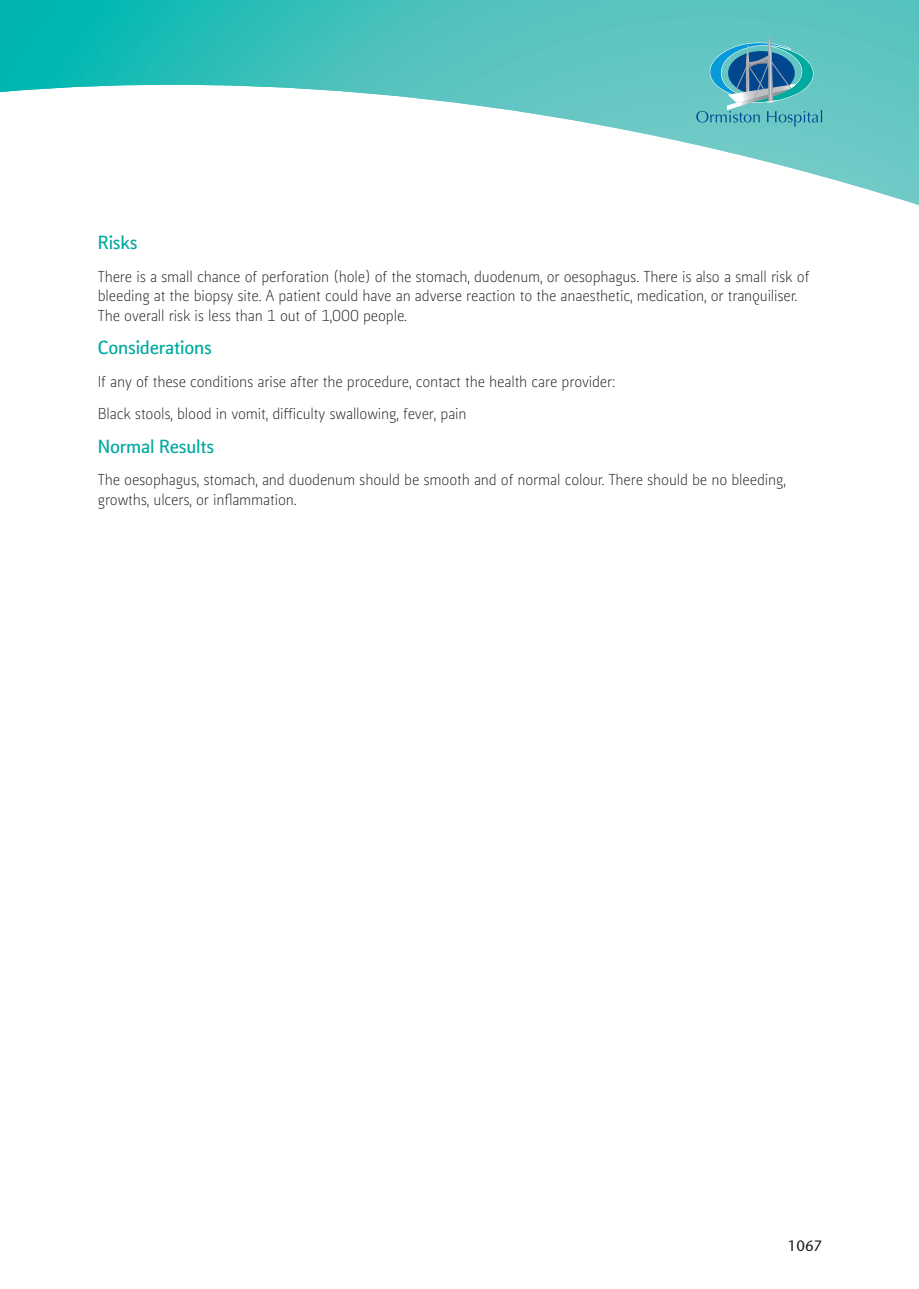
<style>
.page{position:relative;width:919px;height:1289px;background:#fff}
.page>*{position:absolute;margin:0;border:0;box-sizing:border-box;transform-origin:0 0}
.t1{font:700 18px "Kofi Pure Sans";letter-spacing:-.01em;color:#00aaa0}
.t2{font:300 15px/19.5px "Kofi Pure Sans";letter-spacing:-.01em;color:#231f20}
.t3{font:15px "Stone Sans";color:#231f20}
</style>
<div class="page">
<svg style="left:0;top:0;width:918px;height:205px"></svg>
<svg style="left:696px;top:34px;width:126px;height:92px;background:#56adba"></svg>
<p class="t1" style="left:98px;top:230px;width:41px">Risks</p>
<p class="t2" style="left:98px;top:267px;width:713px">There is a small chance of perforation (hole) of the stomach, duodenum, or oesophagus. There is also a small risk of bleeding at the biopsy site. A patient could have an adverse reaction to the anaesthetic, medication, or tranquiliser.<br>The overall risk is less than 1 out of 1,000 people.</p>
<p class="t1" style="left:98px;top:335px;width:115px">Considerations</p>
<p class="t2" style="left:98px;top:366px;width:519px;line-height:32.2px">If any of these conditions arise after the procedure, contact the health care provider:<br>Black stools, blood in vomit, difficulty swallowing, fever, pain</p>
<p class="t1" style="left:98px;top:433px;width:118px">Normal Results</p>
<p class="t2" style="left:98px;top:470px;width:689px">The oesophagus, stomach, and duodenum should be smooth and of normal colour. There should be no bleeding, growths, ulcers, or inflammation.</p>
<p class="t3" style="left:787px;top:1236px;width:36px">1067</p>
</div>
